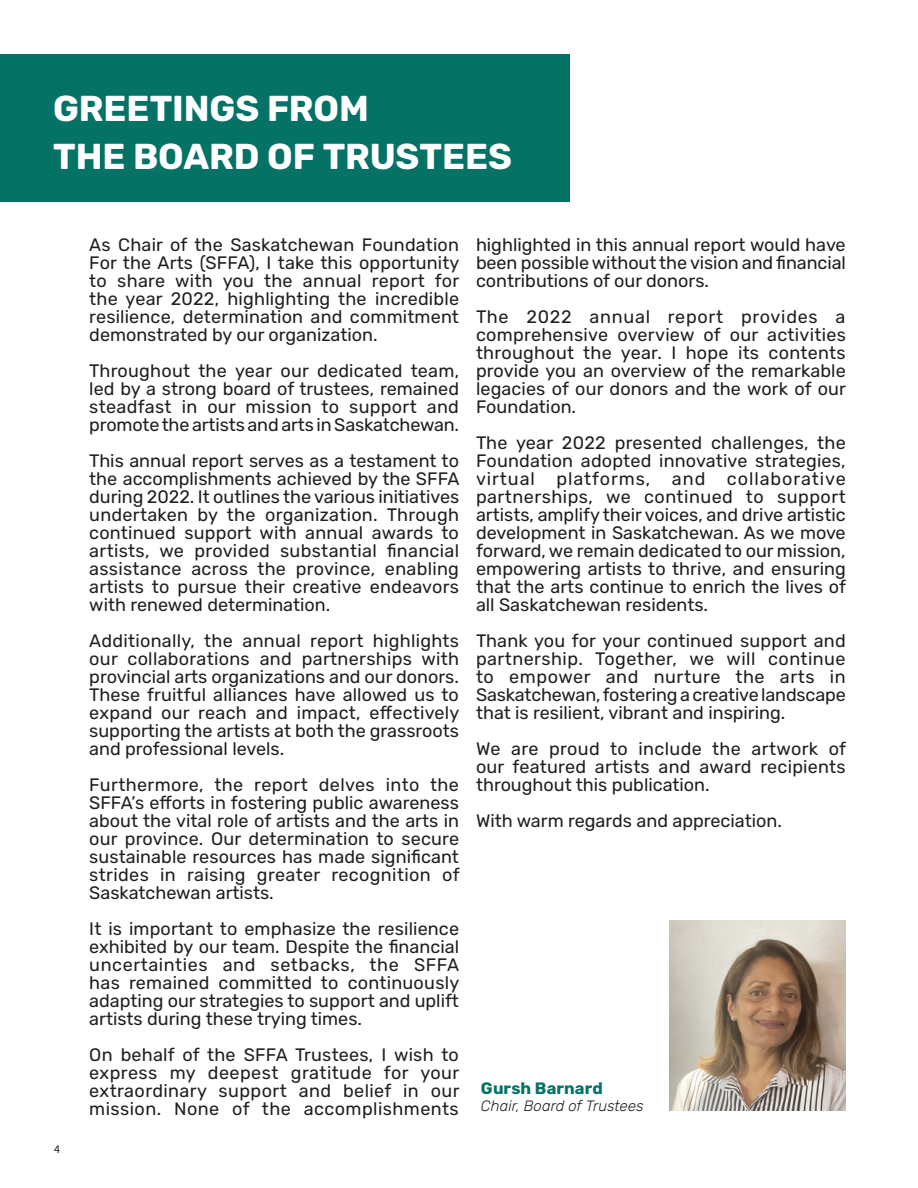
<style>
.page{position:relative;width:918px;height:1188px;background:#fff}
.page>*{position:absolute;margin:0;border:0;box-sizing:border-box;transform-origin:0 0}
._51_Main_Headers_black_Bebas_Neue{font:700 36px "Rubik";letter-spacing:-.005em;color:#fff}
._1_Rubik_Regular-sa{font:18px/18px "Rubik";color:#231f20;text-align:justify}
._8_Content_black_Source_Sans_Pro{font:700 16.5px "Rubik";letter-spacing:.005em;color:#057266}
._8_Content_black_Source_Sans_Pro-2{font:italic 300 15px "Rubik";letter-spacing:.005em;color:#231f20}
.t1{font:12px "Source Sans Pro";color:#231f20}
</style>
<div class="page">
<div style="left:0;top:54px;width:570px;height:148px;background:#057266"></div>
<img style="left:670px;top:921px;width:176px;height:190px">
<p class="_51_Main_Headers_black_Bebas_Neue" style="left:53px;top:88px;width:317px">GREETINGS FROM</p>
<p class="_51_Main_Headers_black_Bebas_Neue" style="left:53px;top:136px;width:460px">THE BOARD OF TRUSTEES</p>
<p class="t1" style="left:54px;top:1141px;width:7px">4</p>
<p class="_1_Rubik_Regular-sa" style="left:89px;top:236px;width:372px">As Chair of the Saskatchewan Foundation For the Arts (SFFA), I take this opportunity to share with you the annual report for the year 2022, highlighting the incredible resilience, determination and commitment demonstrated by our organization.</p>
<p class="_1_Rubik_Regular-sa" style="left:89px;top:362px;width:371px">Throughout the year our dedicated team, led by a strong board of trustees, remained steadfast in our mission to support and promote the artists and arts in Saskatchewan.</p>
<p class="_1_Rubik_Regular-sa" style="left:89px;top:452px;width:372px">This annual report serves as a testament to the accomplishments achieved by the SFFA during 2022. It outlines the various initiatives undertaken by the organization. Through continued support with annual awards to artists, we provided substantial financial assistance across the province, enabling artists to pursue their creative endeavors with renewed determination.</p>
<p class="_1_Rubik_Regular-sa" style="left:89px;top:632px;width:372px">Additionally, the annual report highlights our collaborations and partnerships with provincial arts organizations and our donors.<br>These fruitful alliances have allowed us to expand our reach and impact, effectively supporting the artists at both the grassroots and professional levels.</p>
<p class="_1_Rubik_Regular-sa" style="left:89px;top:776px;width:372px">Furthermore, the report delves into the SFFA’s efforts in fostering public awareness about the vital role of artists and the arts in our province. Our determination to secure sustainable resources has made significant strides in raising greater recognition of Saskatchewan artists.</p>
<p class="_1_Rubik_Regular-sa" style="left:89px;top:920px;width:372px">It is important to emphasize the resilience exhibited by our team. Despite the financial uncertainties and setbacks, the SFFA has remained committed to continuously adapting our strategies to support and uplift artists during these trying times.</p>
<p class="_1_Rubik_Regular-sa" style="left:89px;top:1046px;width:372px">On behalf of the SFFA Trustees, I wish to express my deepest gratitude for your extraordinary support and belief in our mission. None of the accomplishments</p>
<p class="_1_Rubik_Regular-sa" style="left:476px;top:236px;width:371px">highlighted in this annual report would have been possible without the vision and financial contributions of our donors.</p>
<p class="_1_Rubik_Regular-sa" style="left:476px;top:308px;width:371px">The 2022 annual report provides a comprehensive overview of our activities throughout the year. I hope its contents provide you an overview of the remarkable legacies of our donors and the work of our Foundation.</p>
<p class="_1_Rubik_Regular-sa" style="left:476px;top:434px;width:372px">The year 2022 presented challenges, the Foundation adopted innovative strategies, virtual platforms, and collaborative partnerships, we continued to support artists, amplify their voices, and drive artistic development in Saskatchewan. As we move forward, we remain dedicated to our mission, empowering artists to thrive, and ensuring that the arts continue to enrich the lives of all Saskatchewan residents.</p>
<p class="_1_Rubik_Regular-sa" style="left:476px;top:632px;width:371px">Thank you for your continued support and partnership. Together, we will continue to empower and nurture the arts in Saskatchewan, fostering a creative landscape that is resilient, vibrant and inspiring.</p>
<p class="_1_Rubik_Regular-sa" style="left:476px;top:740px;width:372px">We are proud to include the artwork of our featured artists and award recipients throughout this publication.</p>
<p class="_1_Rubik_Regular-sa" style="left:476px;top:812px;width:307px">With warm regards and appreciation.</p>
<p class="_8_Content_black_Source_Sans_Pro" style="left:481px;top:1079px;width:123px">Gursh Barnard</p>
<p class="_8_Content_black_Source_Sans_Pro-2" style="left:481px;top:1098px;width:164px">Chair, Board of Trustees</p>
</div>
